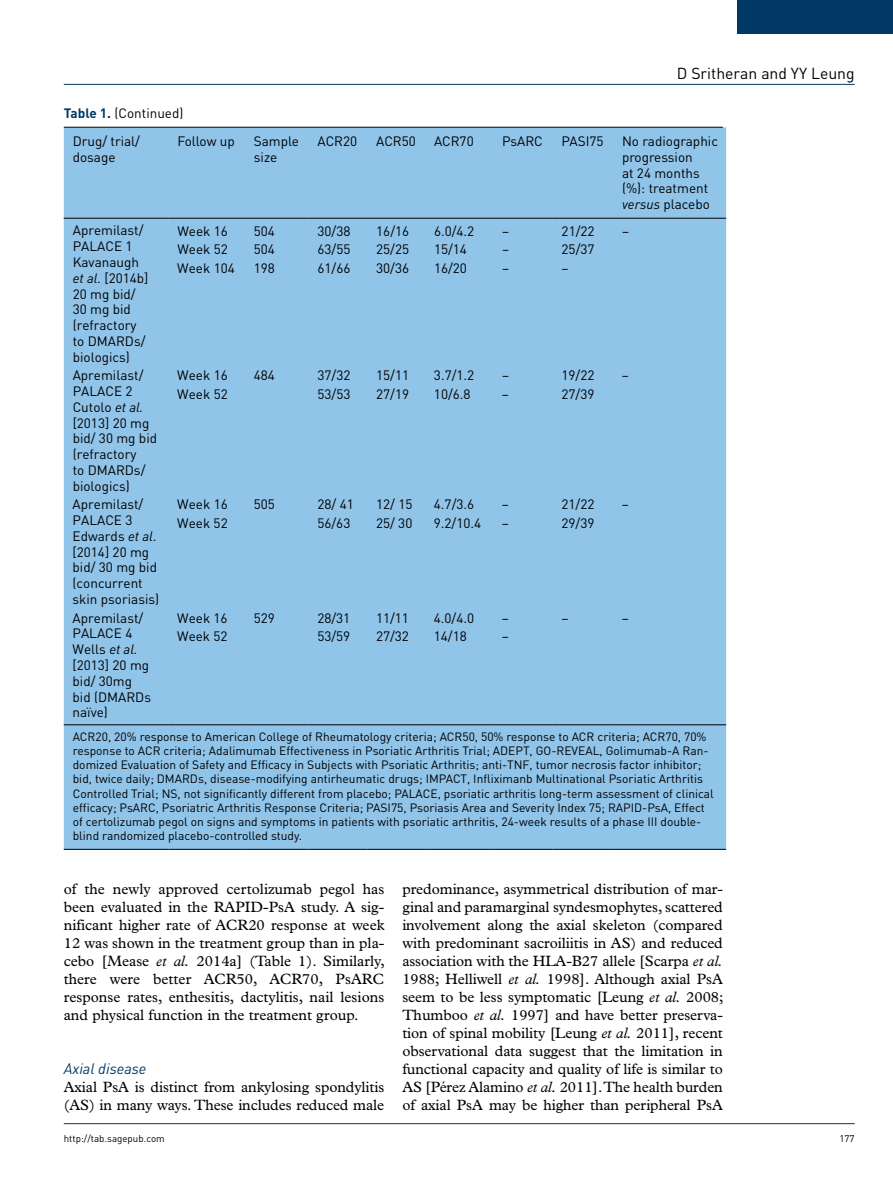
<style>
.page{position:relative;width:893px;height:1191px;background:#fff}
.page>*{position:absolute;margin:0;border:0;box-sizing:border-box;transform-origin:0 0}
.t1{font:15.75px "DIN";color:#000}
.t2{font:15px/18px "Plantin Std";letter-spacing:-.005em;color:#000;text-align:justify}
.t3{font:italic 15px "DIN";color:#003965}
.t4{font:13.5px/15.8px "DIN";color:#000}
.t5{font:12px/14.2px "DIN";color:#000}
.t6{font:9.75px "DIN";color:#000}
.s1{font-weight:700;color:#003965}
.s2{font-style:italic}
</style>
<div class="page">
<hr style="left:64px;top:84px;width:791px;height:1px;background:#003965">
<hr style="left:64px;top:1123px;width:791px;height:1px;background:#003965">
<div style="left:738px;top:0;width:155px;height:34px;background:#003965"></div>
<div style="left:64px;top:127px;width:662px;height:722px;background:#90c4e9"></div>
<hr style="left:64px;top:218px;width:104px;height:1px;background:#000">
<hr style="left:168px;top:218px;width:77px;height:1px;background:#000">
<hr style="left:245px;top:218px;width:64px;height:1px;background:#000">
<hr style="left:309px;top:218px;width:58px;height:1px;background:#000">
<hr style="left:367px;top:218px;width:58px;height:1px;background:#000">
<hr style="left:425px;top:218px;width:68px;height:1px;background:#000">
<hr style="left:493px;top:218px;width:60px;height:1px;background:#000">
<hr style="left:553px;top:218px;width:60px;height:1px;background:#000">
<hr style="left:613px;top:218px;width:113px;height:1px;background:#000">
<hr style="left:64px;top:724px;width:104px;height:1px;background:#000">
<hr style="left:245px;top:724px;width:64px;height:1px;background:#000">
<hr style="left:553px;top:724px;width:60px;height:1px;background:#000">
<hr style="left:613px;top:724px;width:113px;height:1px;background:#000">
<hr style="left:168px;top:724px;width:77px;height:1px;background:#000">
<hr style="left:309px;top:724px;width:58px;height:1px;background:#000">
<hr style="left:367px;top:724px;width:58px;height:1px;background:#000">
<hr style="left:425px;top:724px;width:68px;height:1px;background:#000">
<hr style="left:493px;top:724px;width:60px;height:1px;background:#000">
<hr style="left:64px;top:849px;width:104px;height:1px;background:#000">
<hr style="left:168px;top:849px;width:77px;height:1px;background:#000">
<hr style="left:245px;top:849px;width:64px;height:1px;background:#000">
<hr style="left:309px;top:849px;width:58px;height:1px;background:#000">
<hr style="left:367px;top:849px;width:58px;height:1px;background:#000">
<hr style="left:425px;top:849px;width:68px;height:1px;background:#000">
<hr style="left:493px;top:849px;width:60px;height:1px;background:#000">
<hr style="left:553px;top:849px;width:60px;height:1px;background:#000">
<hr style="left:613px;top:849px;width:113px;height:1px;background:#000">
<hr style="left:64px;top:127px;width:659px;height:1px;background:#000">
<p class="t4" style="left:64px;top:105px;width:121px"><span class="s1">Table 1.</span> (Continued)</p>
<p class="t1" style="left:677px;top:63px;width:179px">D Sritheran and YY Leung</p>
<p class="t4" style="left:73px;top:133px;width:69px">Drug/ trial/ dosage</p>
<p class="t4" style="left:177px;top:133px;width:59px">Follow up</p>
<p class="t4" style="left:254px;top:133px;width:47px">Sample size</p>
<p class="t4" style="left:318px;top:133px;width:41px">ACR20</p>
<p class="t4" style="left:376px;top:133px;width:41px">ACR50</p>
<p class="t4" style="left:434px;top:133px;width:41px">ACR70</p>
<p class="t4" style="left:502px;top:133px;width:42px">PsARC</p>
<p class="t4" style="left:562px;top:133px;width:43px">PASI75</p>
<p class="t4" style="left:622px;top:133px;width:97px">No radiographic progression<br>at 24 months (%): treatment <span class="s2">versus</span> placebo</p>
<p class="t4" style="left:73px;top:222px;width:77px">Apremilast/<br>PALACE 1<br>Kavanaugh <span class="s2">et al.</span> [2014b]<br>20 mg bid/<br>30 mg bid (refractory to DMARDs/ biologics)</p>
<p class="t4" style="left:177px;top:222px;width:52px">Week 16</p>
<p class="t4" style="left:254px;top:222px;width:23px">504</p>
<p class="t4" style="left:318px;top:222px;width:34px">30/38</p>
<p class="t4" style="left:376px;top:222px;width:34px">16/16</p>
<p class="t4" style="left:434px;top:222px;width:42px">6.0/4.2</p>
<p class="t4" style="left:502px;top:222px;width:9px">–</p>
<p class="t4" style="left:562px;top:222px;width:34px">21/22</p>
<p class="t4" style="left:622px;top:222px;width:9px">–</p>
<p class="t4" style="left:177px;top:241px;width:52px">Week 52</p>
<p class="t4" style="left:254px;top:241px;width:23px">504</p>
<p class="t4" style="left:318px;top:241px;width:34px">63/55</p>
<p class="t4" style="left:376px;top:241px;width:34px">25/25</p>
<p class="t4" style="left:434px;top:241px;width:34px">15/14</p>
<p class="t4" style="left:502px;top:241px;width:9px">–</p>
<p class="t4" style="left:562px;top:241px;width:34px">25/37</p>
<p class="t4" style="left:177px;top:260px;width:59px">Week 104</p>
<p class="t4" style="left:254px;top:260px;width:23px">198</p>
<p class="t4" style="left:317px;top:260px;width:34px">61/66</p>
<p class="t4" style="left:376px;top:260px;width:34px">30/36</p>
<p class="t4" style="left:434px;top:260px;width:34px">16/20</p>
<p class="t4" style="left:502px;top:260px;width:9px">–</p>
<p class="t4" style="left:562px;top:260px;width:9px">–</p>
<p class="t4" style="left:73px;top:367px;width:86px">Apremilast/<br>PALACE 2<br>Cutolo <span class="s2">et al. </span>[2013] 20 mg bid/ 30 mg bid (refractory<br>to DMARDs/ biologics)</p>
<p class="t4" style="left:177px;top:367px;width:52px">Week 16</p>
<p class="t4" style="left:254px;top:367px;width:23px">484</p>
<p class="t4" style="left:317px;top:367px;width:34px">37/32</p>
<p class="t4" style="left:376px;top:367px;width:34px">15/11</p>
<p class="t4" style="left:434px;top:367px;width:42px">3.7/1.2</p>
<p class="t4" style="left:502px;top:367px;width:9px">–</p>
<p class="t4" style="left:561px;top:367px;width:34px">19/22</p>
<p class="t4" style="left:622px;top:367px;width:9px">–</p>
<p class="t4" style="left:177px;top:386px;width:52px">Week 52</p>
<p class="t4" style="left:317px;top:386px;width:34px">53/53</p>
<p class="t4" style="left:376px;top:386px;width:34px">27/19</p>
<p class="t4" style="left:434px;top:386px;width:38px">10/6.8</p>
<p class="t4" style="left:502px;top:386px;width:9px">–</p>
<p class="t4" style="left:561px;top:386px;width:34px">27/39</p>
<p class="t4" style="left:73px;top:496px;width:88px">Apremilast/<br>PALACE 3<br>Edwards <span class="s2">et al</span>. [2014] 20 mg bid/ 30 mg bid (concurrent skin psoriasis)</p>
<p class="t4" style="left:177px;top:496px;width:52px">Week 16</p>
<p class="t4" style="left:254px;top:496px;width:23px">505</p>
<p class="t4" style="left:317px;top:496px;width:38px">28/ 41</p>
<p class="t4" style="left:376px;top:496px;width:38px">12/ 15</p>
<p class="t4" style="left:434px;top:496px;width:42px">4.7/3.6</p>
<p class="t4" style="left:502px;top:496px;width:9px">–</p>
<p class="t4" style="left:561px;top:496px;width:34px">21/22</p>
<p class="t4" style="left:622px;top:496px;width:9px">–</p>
<p class="t4" style="left:177px;top:515px;width:52px">Week 52</p>
<p class="t4" style="left:317px;top:515px;width:34px">56/63</p>
<p class="t4" style="left:376px;top:515px;width:38px">25/ 30</p>
<p class="t4" style="left:434px;top:515px;width:49px">9.2/10.4</p>
<p class="t4" style="left:502px;top:515px;width:9px">–</p>
<p class="t4" style="left:561px;top:515px;width:34px">29/39</p>
<p class="t4" style="left:73px;top:609px;width:80px">Apremilast/<br>PALACE 4<br>Wells <span class="s2">et al. </span>[2013] 20 mg bid/ 30mg bid (DMARDs naïve)</p>
<p class="t4" style="left:177px;top:610px;width:52px">Week 16</p>
<p class="t4" style="left:254px;top:610px;width:23px">529</p>
<p class="t4" style="left:317px;top:610px;width:34px">28/31</p>
<p class="t4" style="left:376px;top:610px;width:34px">11/11</p>
<p class="t4" style="left:434px;top:610px;width:42px">4.0/4.0</p>
<p class="t4" style="left:502px;top:610px;width:9px">–</p>
<p class="t4" style="left:561px;top:610px;width:9px">–</p>
<p class="t4" style="left:622px;top:610px;width:9px">–</p>
<p class="t4" style="left:177px;top:628px;width:52px">Week 52</p>
<p class="t4" style="left:317px;top:628px;width:34px">53/59</p>
<p class="t4" style="left:376px;top:628px;width:34px">27/32</p>
<p class="t4" style="left:434px;top:628px;width:34px">14/18</p>
<p class="t4" style="left:502px;top:628px;width:9px">–</p>
<p class="t5" style="left:73px;top:729px;width:642px">ACR20, 20% response to American College of Rheumatology criteria; ACR50, 50% response to ACR criteria; ACR70, 70% response to ACR criteria; Adalimumab Effectiveness in Psoriatic Arthritis Trial; ADEPT, GO-REVEAL, Golimumab-A Ran&shy;domized Evaluation of Safety and Efficacy in Subjects with Psoriatic Arthritis; anti-TNF, tumor necrosis factor inhibitor; bid, twice daily; DMARDs, disease-modifying antirheumatic drugs; IMPACT, Infliximanb Multinational Psoriatic Arthritis Controlled Trial; NS, not significantly different from placebo; PALACE, psoriatic arthritis long-term assessment of clinical efficacy; PsARC, Psoriatric Arthritis Response Criteria; PASI75, Psoriasis Area and Severity Index 75; RAPID-PsA, Effect of certolizumab pegol on signs and symptoms in patients with psoriatic arthritis, 24-week results of a phase III double&shy;blind randomized placebo-controlled study.</p>
<p class="t2" style="left:64px;top:880px;width:323px">of the newly approved certolizumab pegol has been evaluated in the RAPID-PsA study. A sig&shy;nificant higher rate of ACR20 response at week 12 was shown in the treatment group than in pla&shy;cebo [Mease <span class="s2">et al.</span> 2014a] (Table 1). Similarly, there were better ACR50, ACR70, PsARC response rates, enthesitis, dactylitis, nail lesions and physical function in the treatment group.</p>
<p class="t3" style="left:64px;top:1059px;width:84px">Axial disease</p>
<p class="t2" style="left:64px;top:1078px;width:322px">Axial PsA is distinct from ankylosing spondylitis (AS) in many ways. These includes reduced male</p>
<p class="t2" style="left:402px;top:880px;width:323px">predominance, asymmetrical distribution of mar&shy;ginal and paramarginal syndesmophytes, scattered involvement along the axial skeleton (compared with predominant sacroiliitis in AS) and reduced association with the HLA-B27 allele [Scarpa <span class="s2">et al.<br></span>1988; Helliwell <span class="s2">et al.</span> 1998]. Although axial PsA seem to be less symptomatic [Leung <span class="s2">et al.</span> 2008; Thumboo <span class="s2">et al.</span> 1997] and have better preserva&shy;tion of spinal mobility [Leung <span class="s2">et al.</span> 2011], recent observational data suggest that the limitation in functional capacity and quality of life is similar to AS [Pérez Alamino <span class="s2">et al.</span> 2011]. The health burden of axial PsA may be higher than peripheral PsA</p>
<p class="t6" style="left:64px;top:1132px;width:103px">http://tab.sagepub.com</p>
<p class="t6" style="left:839px;top:1132px;width:17px">177</p>
</div>
